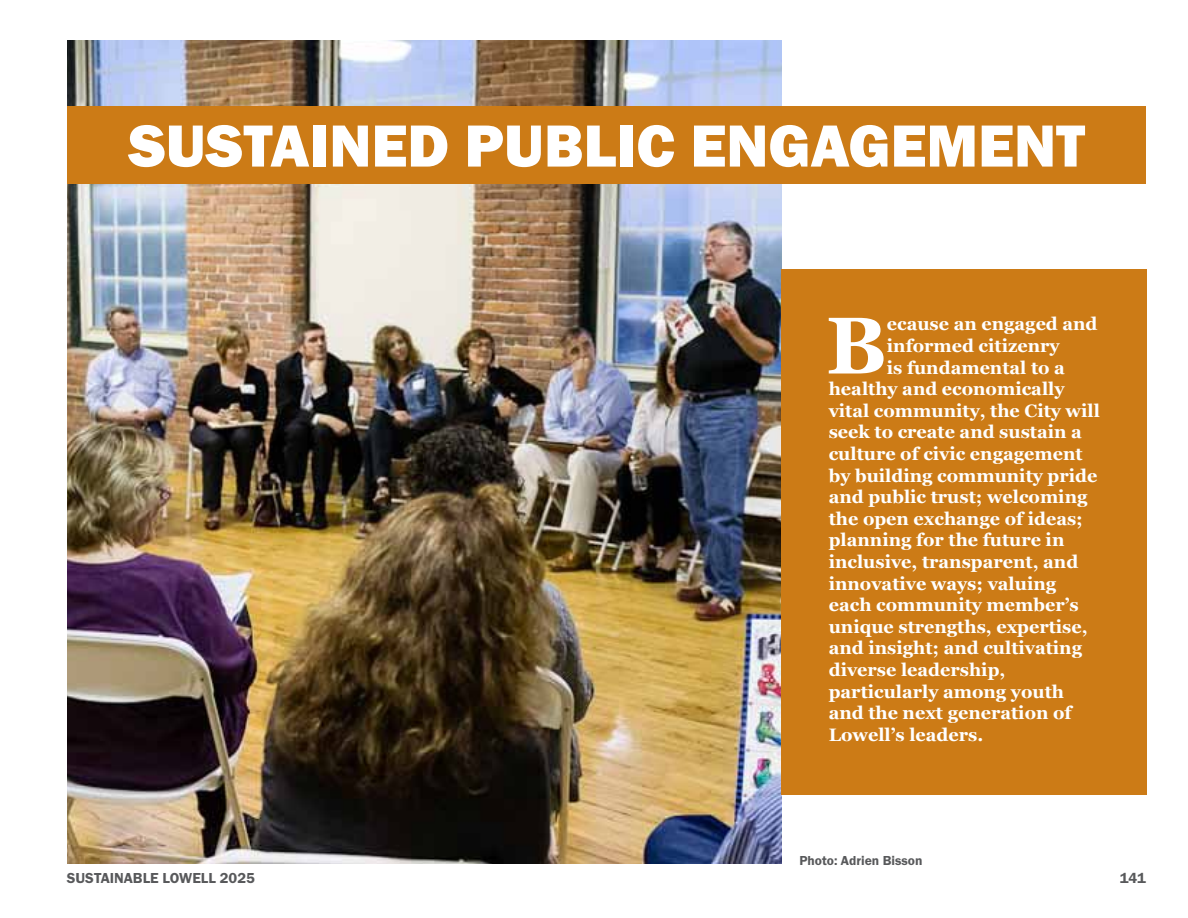
<style>
.page{position:relative;width:1188px;height:918px;background:#fff}
.page>*{position:absolute;margin:0;border:0;box-sizing:border-box;transform-origin:0 0}
.t1{font:700 80.4px "Georgia";color:#fff}
.t2{font:800 61.5px "Franklin Gothic";color:#fff}
.t3{font:700 18px "Georgia";color:#fff}
.t4{font:600 15px "Franklin Gothic";color:#58595b}
.t5{font:600 13.5px "Franklin Gothic";color:#58595b}
</style>
<div class="page">
<img style="left:68px;top:40px;width:714px;height:824px">
<div style="left:68px;top:106px;width:1078px;height:78px;background:#cc7b16"></div>
<div style="left:782px;top:269px;width:366px;height:526px;background:#cc7b16"></div>
<h2 class="t2" style="left:128px;top:106px;width:149px">SUSTAINE</h2>
<h2 class="t2" style="left:407px;top:106px;width:130px">D PUBLI</h2>
<h2 class="t2" style="left:636px;top:106px;width:378px">C ENGAGEMENT</h2>
<h1 class="t1" style="left:826px;top:294px;width:62px">B</h1>
<p class="t3" style="left:887px;top:313px;width:212px">ecause an engaged and</p>
<p class="t3" style="left:887px;top:334px;width:174px">informed citizenry</p>
<p class="t3" style="left:887px;top:356px;width:180px">is fundamental to a</p>
<p class="t3" style="left:829px;top:377px;width:237px">healthy and economically</p>
<p class="t3" style="left:829px;top:399px;width:273px">vital community, the City will</p>
<p class="t3" style="left:829px;top:421px;width:255px">seek to create and sustain a</p>
<p class="t3" style="left:829px;top:442px;width:255px">culture of civic engagement</p>
<p class="t3" style="left:829px;top:464px;width:270px">by building community pride</p>
<p class="t3" style="left:829px;top:485px;width:260px">and public trust; welcoming</p>
<p class="t3" style="left:829px;top:507px;width:256px">the open exchange of ideas;</p>
<p class="t3" style="left:829px;top:529px;width:237px">planning for the future in</p>
<p class="t3" style="left:829px;top:550px;width:251px">inclusive, transparent, and</p>
<p class="t3" style="left:829px;top:572px;width:229px">innovative ways; valuing</p>
<p class="t3" style="left:829px;top:593px;width:252px">each community member’s</p>
<p class="t3" style="left:829px;top:615px;width:260px">unique strengths, expertise,</p>
<p class="t3" style="left:829px;top:637px;width:255px">and insight; and cultivating</p>
<p class="t3" style="left:829px;top:658px;width:178px">diverse leadership,</p>
<p class="t3" style="left:829px;top:680px;width:237px">particularly among youth</p>
<p class="t3" style="left:829px;top:701px;width:244px">and the next generation of</p>
<p class="t3" style="left:829px;top:723px;width:156px">Lowell’s leaders.</p>
<p class="t5" style="left:800px;top:852px;width:125px">Photo: Adrien Bisson</p>
<p class="t4" style="left:67px;top:869px;width:190px">SUSTAINABLE LOWELL 2025</p>
<p class="t4" style="left:1120px;top:869px;width:28px">141</p>
</div>
